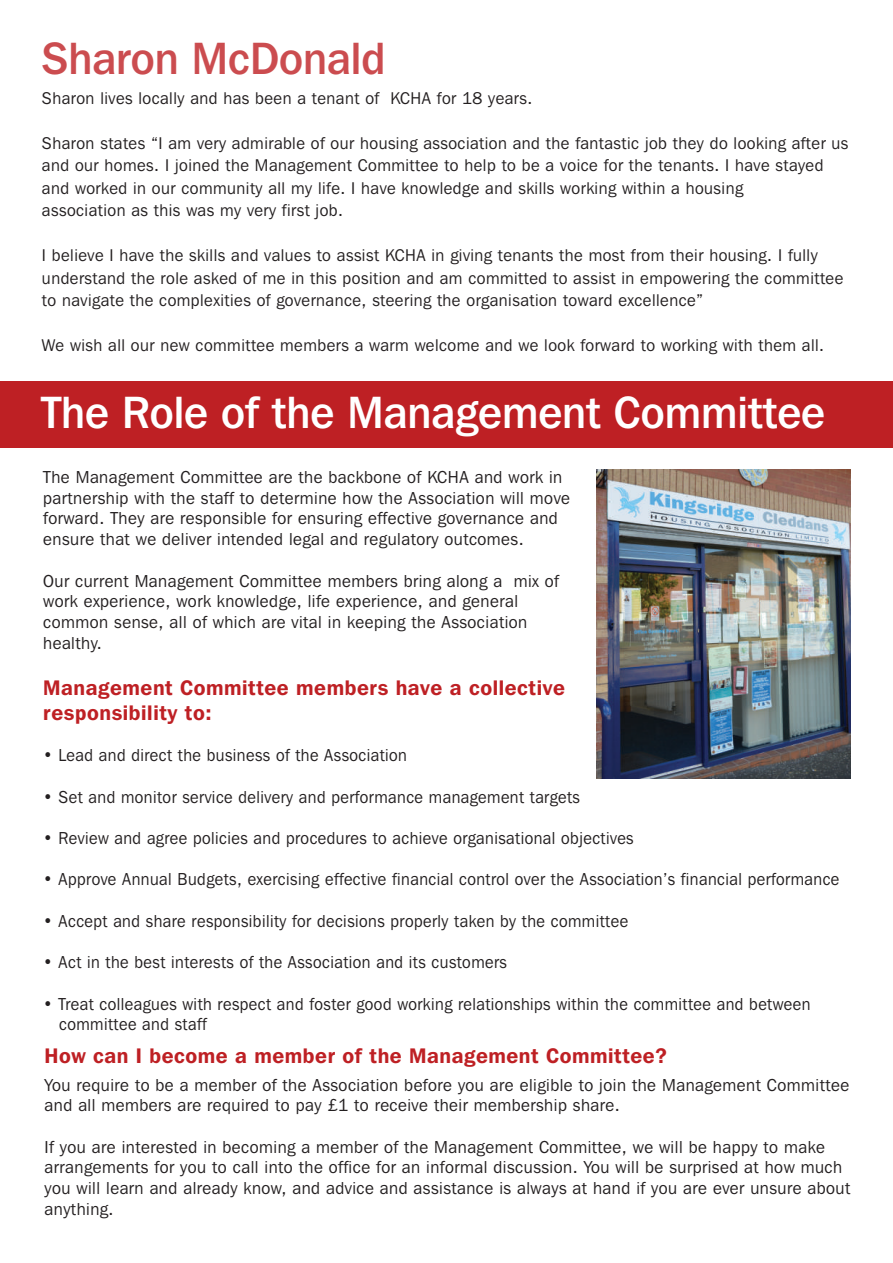
<style>
.page{position:relative;width:893px;height:1263px;background:#fff}
.page>*{position:absolute;margin:0;border:0;box-sizing:border-box;transform-origin:0 0}
.t1{font:500 45px "Franklin Gothic IT Cby BT";color:#fff;scale:.96 1}
.t2{font:500 45px "Franklin Gothic IT Cby BT";color:rgb(190 32 36/.8);scale:.96 1}
.t3{font:600 21px/25.2px "Franklin Gothic IT Cby BT";letter-spacing:.03em;color:#be2024}
.t4{font:17.25px/20.7px "Franklin Gothic IT Cby BT";letter-spacing:.03em;color:#231f20}
.t5{font:17.25px/20.7px "Franklin Gothic IT Cby BT";letter-spacing:.03em;color:#231f20;scale:.94 1}
.t6{font:16.95px/22.5px "Franklin Gothic IT Cby BT";letter-spacing:.03em;color:#231f20}
</style>
<div class="page">
<div style="left:0;top:381px;width:893px;height:67px;background:#be2024"></div>
<img style="left:597px;top:470px;width:253px;height:308px">
<h1 class="t2" style="left:42px;top:30px;width:359px">Sharon McDonald</h1>
<p class="t6" style="left:42px;top:86px;width:492px">Sharon lives locally and has been a tenant of KCHA for 18 years.</p>
<p class="t6" style="left:42px;top:131px;width:808px">Sharon states “I am very admirable of our housing association and the fantastic job they do looking after us and our homes. I joined the Management Committee to help to be a voice for the tenants. I have stayed and worked in our community all my life. I have knowledge and skills working within a housing<br>association as this was my very first job.</p>
<p class="t6" style="left:42px;top:244px;width:803px">I believe I have the skills and values to assist KCHA in giving tenants the most from their housing. I fully understand the role asked of me in this position and am committed to assist in empowering the committee to navigate the complexities of governance, steering the organisation toward excellence”</p>
<p class="t6" style="left:42px;top:334px;width:784px">We wish all our new committee members a warm welcome and we look forward to working with them all.</p>
<h1 class="t1" style="left:41px;top:384px;width:818px">The Role of the Management Committee</h1>
<p class="t4" style="left:43px;top:466px;width:528px">The Management Committee are the backbone of KCHA and work in partnership with the staff to determine how the Association will move forward. They are responsible for ensuring effective governance and ensure that we deliver intended legal and regulatory outcomes.</p>
<p class="t4" style="left:43px;top:570px;width:517px">Our current Management Committee members bring along a mix of work experience, work knowledge, life experience, and general common sense, all of which are vital in keeping the Association healthy.</p>
<p class="t3" style="left:43px;top:674px;width:523px">Management Committee members have a collective responsibility to:</p>
<p class="t5" style="left:43px;top:744px;width:388px">• Lead and direct the business of the Association</p>
<p class="t5" style="left:43px;top:786px;width:572px">• Set and monitor service delivery and performance management targets</p>
<p class="t5" style="left:43px;top:827px;width:630px">• Review and agree policies and procedures to achieve organisational objectives</p>
<p class="t5" style="left:43px;top:869px;width:848px">• Approve Annual Budgets, exercising effective financial control over the Association’s financial performance</p>
<p class="t5" style="left:43px;top:910px;width:624px">• Accept and share responsibility for decisions properly taken by the committee</p>
<p class="t5" style="left:43px;top:951px;width:495px">• Act in the best interests of the Association and its customers</p>
<p class="t5" style="left:59px;top:993px;width:801px;text-indent:-16px">• Treat colleagues with respect and foster good working relationships within the committee and between committee and staff</p>
<p class="t3" style="left:45px;top:1042px;width:624px">How can I become a member of the Management Committee?</p>
<p class="t4" style="left:45px;top:1074px;width:806px">You require to be a member of the Association before you are eligible to join the Management Committee and all members are required to pay £1 to receive their membership share.</p>
<p class="t4" style="left:45px;top:1136px;width:807px">If you are interested in becoming a member of the Management Committee, we will be happy to make arrangements for you to call into the office for an informal discussion. You will be surprised at how much you will learn and already know, and advice and assistance is always at hand if you are ever unsure about anything.</p>
</div>
